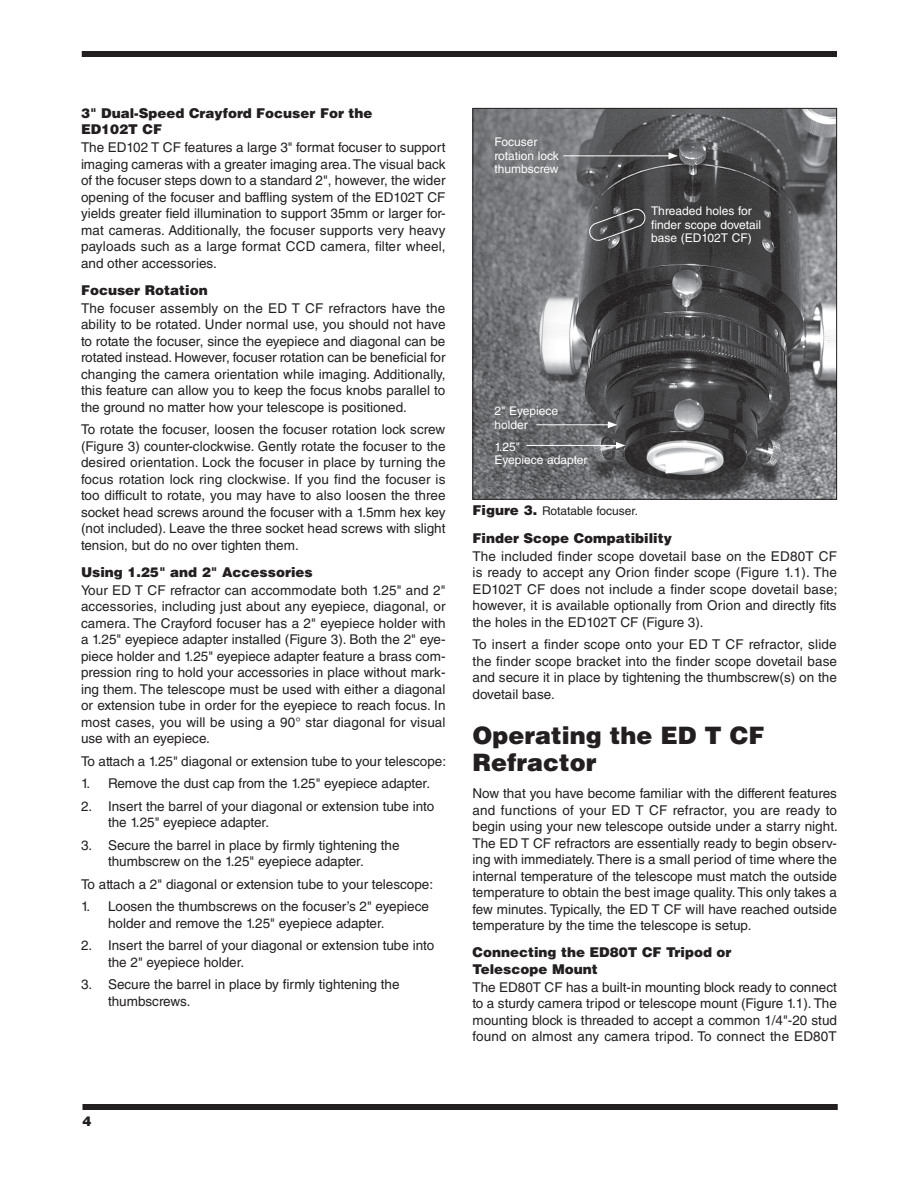
<style>
.page{position:relative;width:918px;height:1188px;background:#fff}
.page>*{position:absolute;margin:0;border:0;box-sizing:border-box;transform-origin:0 0}
.IN_Section_Head{font:900 24px/27px "Helvetica LT Std";color:#231f20}
.IN_Body_Text{font:13.5px/16.5px "Helvetica LT Std";color:#231f20;text-align:justify}
.IN_Body_Numbered{font:13.5px/16.5px "Helvetica LT Std";color:#231f20}
.IN_Section_Subhead{font:900 13.5px/16.5px "Helvetica LT Std";color:#231f20}
.t1{font:900 13.5px "Helvetica";color:#231f20}
.IN_Caption{font:12px/13.5px "Helvetica LT Std";color:#fff}
.IN_Caption-2{font:12px "Helvetica LT Std";color:#231f20}
.s1{font-family:"Helvetica";font-weight:900;font-size:13.5px}
</style>
<div class="page">
<div style="left:82px;top:51px;width:755px;height:6px;background:#231f20"></div>
<div style="left:82px;top:1104px;width:756px;height:6px;background:#231f20"></div>
<img style="left:474px;top:110px;width:361px;height:388px">
<div style="left:472px;top:108px;width:365px;height:392px;border:1px solid #231f20"></div>
<svg style="left:589px;top:208px;width:57px;height:33px;background:#59595a"></svg>
<hr style="left:563px;top:155px;width:108px;height:1px;background:#fff">
<svg style="left:669px;top:152px;width:9px;height:7px"></svg>
<hr style="left:536px;top:424px;width:74px;height:1px;background:#fff">
<svg style="left:608px;top:421px;width:9px;height:7px"></svg>
<hr style="left:526px;top:445px;width:92px;height:1px;background:#fff">
<svg style="left:616px;top:442px;width:9px;height:7px"></svg>
<h2 class="IN_Section_Subhead" style="left:81px;top:104px;width:293px">3" Dual-Speed Crayford Focuser For the<br>ED102T CF</h2>
<p class="IN_Body_Text" style="left:81px;top:139px;width:366px">The ED102 T CF features a large 3" format focuser to support imaging cameras with a greater imaging area. The visual back of the focuser steps down to a standard 2", however, the wider opening of the focuser and baffling system of the ED102T CF yields greater field illumination to support 35mm or larger for&shy;mat cameras. Additionally, the focuser supports very heavy payloads such as a large format CCD camera, filter wheel, and other accessories.</p>
<h2 class="IN_Section_Subhead" style="left:81px;top:281px;width:128px">Focuser Rotation</h2>
<p class="IN_Body_Text" style="left:81px;top:300px;width:366px">The focuser assembly on the ED T CF refractors have the ability to be rotated. Under normal use, you should not have to rotate the focuser, since the eyepiece and diagonal can be rotated instead. However, focuser rotation can be beneficial for changing the camera orientation while imaging. Additionally, this feature can allow you to keep the focus knobs parallel to the ground no matter how your telescope is positioned.</p>
<p class="IN_Body_Text" style="left:81px;top:421px;width:366px">To rotate the focuser, loosen the focuser rotation lock screw (Figure 3) counter-clockwise. Gently rotate the focuser to the desired orientation. Lock the focuser in place by turning the focus rotation lock ring clockwise. If you find the focuser is too difficult to rotate, you may have to also loosen the three socket head screws around the focuser with a 1.5mm hex key (not included). Leave the three socket head screws with slight tension, but do no over tighten them.</p>
<h2 class="IN_Section_Subhead" style="left:81px;top:563px;width:233px">Using 1.25" and 2" Accessories</h2>
<p class="IN_Body_Text" style="left:81px;top:582px;width:366px">Your ED T CF refractor can accommodate both 1.25" and 2" accessories, including just about any eyepiece, diagonal, or camera. The Crayford focuser has a 2" eyepiece holder with a 1.25" eyepiece adapter installed (Figure 3). Both the 2" eye&shy;piece holder and 1.25" eyepiece adapter feature a brass com&shy;pression ring to hold your accessories in place without mark&shy;ing them. The telescope must be used with either a diagonal or extension tube in order for the eyepiece to reach focus. In most cases, you will be using a 90° star diagonal for visual use with an eyepiece.</p>
<p class="IN_Body_Text" style="left:81px;top:753px;width:367px">To attach a 1.25" diagonal or extension tube to your telescope:</p>
<p class="IN_Body_Numbered" style="left:81px;top:775px;width:351px">1. Remove the dust cap from the 1.25" eyepiece adapter.</p>
<p class="IN_Body_Numbered" style="left:108px;top:798px;width:328px;text-indent:-27px">2. Insert the barrel of your diagonal or extension tube into the 1.25" eyepiece adapter.</p>
<p class="IN_Body_Numbered" style="left:108px;top:837px;width:293px;text-indent:-27px">3. Secure the barrel in place by firmly tightening the thumbscrew on the 1.25" eyepiece adapter.</p>
<p class="IN_Body_Text" style="left:81px;top:876px;width:354px">To attach a 2" diagonal or extension tube to your telescope:</p>
<p class="IN_Body_Numbered" style="left:108px;top:898px;width:323px;text-indent:-27px">1. Loosen the thumbscrews on the focuser’s 2" eyepiece holder and remove the 1.25" eyepiece adapter.</p>
<p class="IN_Body_Numbered" style="left:108px;top:937px;width:328px;text-indent:-27px">2. Insert the barrel of your diagonal or extension tube into the 2" eyepiece holder.</p>
<p class="IN_Body_Numbered" style="left:108px;top:976px;width:293px;text-indent:-27px">3. Secure the barrel in place by firmly tightening the thumbscrews.</p>
<p class="IN_Caption" style="left:494px;top:135px;width:66px">Focuser rotation lock thumbscrew</p>
<p class="IN_Caption" style="left:651px;top:204px;width:112px">Threaded holes for finder scope dovetail base (ED102T CF)</p>
<p class="IN_Caption" style="left:494px;top:404px;width:65px">2" Eyepiece holder</p>
<p class="IN_Caption" style="left:494px;top:440px;width:95px">1.25"<br>Eyepiece adapter</p>
<p class="IN_Caption-2" style="left:472px;top:504px;width:167px"><span class="s1">Figure 3.</span> Rotatable focuser.</p>
<h2 class="IN_Section_Subhead" style="left:472px;top:529px;width:201px">Finder Scope Compatibility</h2>
<p class="IN_Body_Text" style="left:472px;top:548px;width:367px">The included finder scope dovetail base on the ED80T CF is ready to accept any Orion finder scope (Figure 1.1). The ED102T CF does not include a finder scope dovetail base; however, it is available optionally from Orion and directly fits the holes in the ED102T CF (Figure 3).</p>
<p class="IN_Body_Text" style="left:472px;top:636px;width:366px">To insert a finder scope onto your ED T CF refractor, slide the finder scope bracket into the finder scope dovetail base and secure it in place by tightening the thumbscrew(s) on the dovetail base.</p>
<h1 class="IN_Section_Head" style="left:472px;top:721px;width:293px">Operating the ED T CF<br>Refractor</h1>
<p class="IN_Body_Text" style="left:472px;top:785px;width:367px">Now that you have become familiar with the different features and functions of your ED T CF refractor, you are ready to begin using your new telescope outside under a starry night.<br>The ED T CF refractors are essentially ready to begin observ&shy;ing with immediately. There is a small period of time where the internal temperature of the telescope must match the outside temperature to obtain the best image quality. This only takes a few minutes. Typically, the ED T CF will have reached outside temperature by the time the telescope is setup.</p>
<h2 class="IN_Section_Subhead" style="left:472px;top:944px;width:261px">Connecting the ED80T CF Tripod or<br>Telescope Mount</h2>
<p class="IN_Body_Text" style="left:472px;top:979px;width:366px">The ED80T CF has a built-in mounting block ready to connect to a sturdy camera tripod or telescope mount (Figure 1.1). The mounting block is threaded to accept a common 1/4"-20 stud found on almost any camera tripod. To connect the ED80T</p>
<p class="t1" style="left:82px;top:1113px;width:11px">4</p>
</div>
